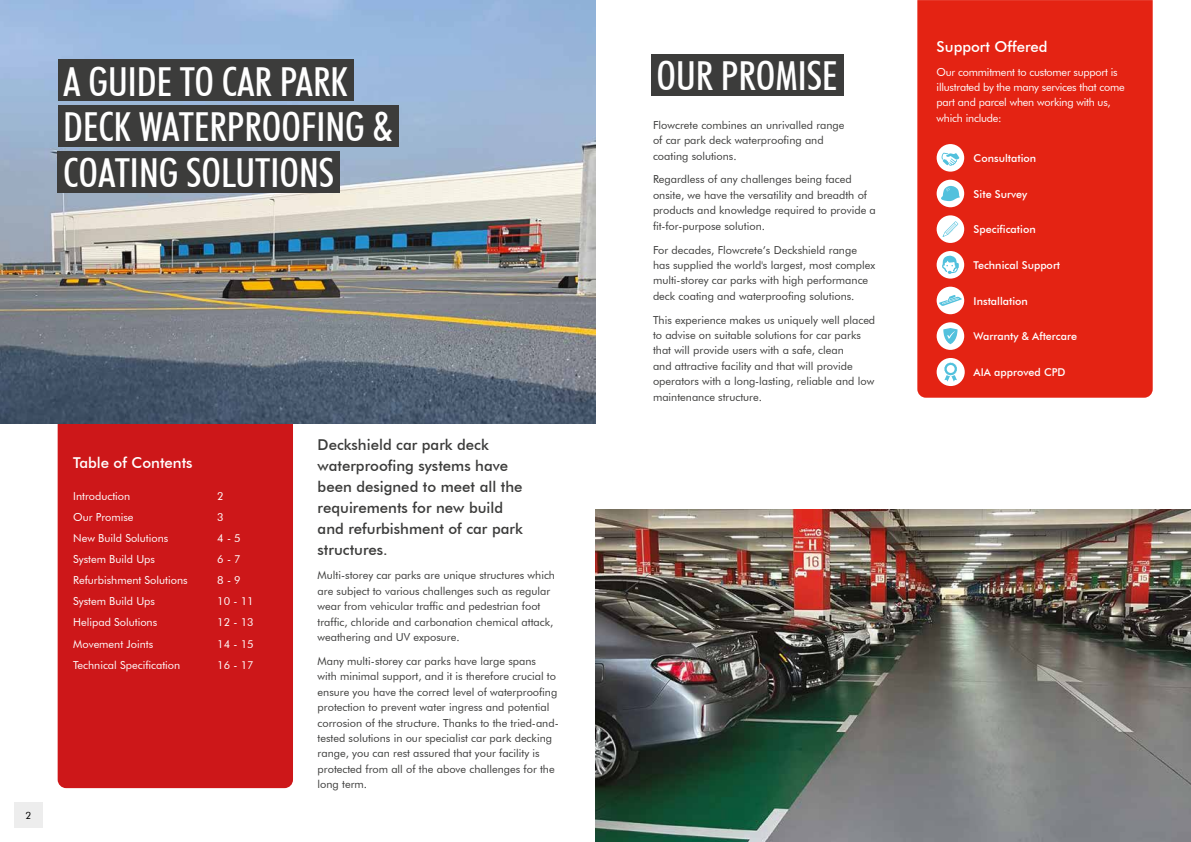
<style>
.page{position:relative;width:1191px;height:842px;background:#fff}
.page>*{position:absolute;margin:0;border:0;box-sizing:border-box;transform-origin:0 0}
.t1{font:500 condensed 40px/45.7px "Futura BT";color:#fff}
.t2{font:500 15px/21px "Futura BT";color:#3c3c3b}
.t3{font:500 15px "Futura BT";color:#fff}
.t4{font:11px/15.4px "Futura BT";color:#3c3c3b}
.t5{font:11px "Futura BT";color:#fff}
.t6{font:11px/15.4px "Futura BT";letter-spacing:-.02em;color:#fff}
.t7{font:500 10.8px "Futura BT";color:#fff}
.t8{font:10px "Futura BT";color:#000}
</style>
<div class="page">
<div style="left:14px;top:802px;width:29px;height:26px;background:#ededed"></div>
<div style="left:58px;top:424px;width:235px;height:364px;background:#cd1719"></div>
<img style="left:0;top:0;width:595px;height:424px">
<div style="left:58px;top:60px;width:295px;height:41px;background:#3c3c3b"></div>
<div style="left:58px;top:105px;width:340px;height:42px;background:#3c3c3b"></div>
<div style="left:58px;top:151px;width:282px;height:42px;background:#3c3c3b"></div>
<div style="left:651px;top:54px;width:192px;height:42px;background:#3c3c3b"></div>
<div style="left:917px;top:0;width:235px;height:398px;background:#e42313"></div>
<div style="left:936px;top:144px;width:28px;height:28px;background:#fff;border-radius:50%"></div>
<svg style="left:941px;top:153px;width:18px;height:13px"></svg>
<div style="left:936px;top:180px;width:28px;height:27px;background:#fff;border-radius:50%"></div>
<svg style="left:941px;top:186px;width:19px;height:15px"></svg>
<div style="left:936px;top:215px;width:28px;height:28px;background:#fff;border-radius:50%"></div>
<svg style="left:942px;top:221px;width:16px;height:16px"></svg>
<div style="left:936px;top:251px;width:28px;height:28px;background:#fff;border-radius:50%"></div>
<svg style="left:942px;top:255px;width:16px;height:19px"></svg>
<div style="left:936px;top:287px;width:28px;height:27px;background:#fff;border-radius:50%"></div>
<svg style="left:939px;top:295px;width:23px;height:11px"></svg>
<div style="left:936px;top:322px;width:28px;height:28px;background:#fff;border-radius:50%"></div>
<svg style="left:943px;top:328px;width:14px;height:16px"></svg>
<div style="left:936px;top:358px;width:28px;height:28px;background:#fff;border-radius:50%"></div>
<svg style="left:944px;top:362px;width:13px;height:19px"></svg>
<img style="left:595px;top:510px;width:596px;height:332px">
<h1 class="t1" style="left:63px;top:58px;width:331px">A GUIDE TO CAR PARK<br>DECK WATERPROOFING &amp;<br>COATING SOLUTIONS</h1>
<h2 class="t3" style="left:73px;top:453px;width:121px">Table of Contents</h2>
<p class="t5" style="left:73px;top:489px;width:59px">Introduction</p>
<p class="t5" style="left:217px;top:489px;width:8px">2</p>
<p class="t5" style="left:73px;top:510px;width:62px">Our Promise</p>
<p class="t5" style="left:217px;top:510px;width:8px">3</p>
<p class="t5" style="left:73px;top:532px;width:97px">New Build Solutions</p>
<p class="t5" style="left:217px;top:532px;width:25px">4 - 5</p>
<p class="t5" style="left:73px;top:553px;width:83px">System Build Ups</p>
<p class="t5" style="left:217px;top:553px;width:25px">6 - 7</p>
<p class="t5" style="left:73px;top:574px;width:116px">Refurbishment Solutions</p>
<p class="t5" style="left:217px;top:574px;width:25px">8 - 9</p>
<p class="t5" style="left:73px;top:595px;width:83px">System Build Ups</p>
<p class="t5" style="left:217px;top:595px;width:38px">10 - 11</p>
<p class="t5" style="left:73px;top:616px;width:85px">Helipad Solutions</p>
<p class="t5" style="left:217px;top:616px;width:38px">12 - 13</p>
<p class="t5" style="left:73px;top:637px;width:81px">Movement Joints</p>
<p class="t5" style="left:217px;top:637px;width:38px">14 - 15</p>
<p class="t5" style="left:73px;top:658px;width:108px">Technical Specification</p>
<p class="t5" style="left:217px;top:658px;width:38px">16 - 17</p>
<p class="t8" style="left:25px;top:809px;width:7px">2</p>
<h2 class="t2" style="left:317px;top:434px;width:207px">Deckshield car park deck waterproofing systems have been designed to meet all the requirements for new build and refurbishment of car park structures.</h2>
<p class="t4" style="left:317px;top:568px;width:239px">Multi-storey car parks are unique structures which are subject to various challenges such as regular wear from vehicular traffic and pedestrian foot traffic, chloride and carbonation chemical attack, weathering and UV exposure.</p>
<p class="t4" style="left:317px;top:653px;width:243px">Many multi-storey car parks have large spans<br>with minimal support, and it is therefore crucial to ensure you have the correct level of waterproofing protection to prevent water ingress and potential corrosion of the structure. Thanks to the tried-and&shy;tested solutions in our specialist car park decking range, you can rest assured that your facility is protected from all of the above challenges for the long term.</p>
<h1 class="t1" style="left:656px;top:53px;width:183px">OUR PROMISE</h1>
<p class="t4" style="left:653px;top:117px;width:193px">Flowcrete combines an unrivalled range of car park deck waterproofing and coating solutions.</p>
<p class="t4" style="left:653px;top:172px;width:224px">Regardless of any challenges being faced onsite, we have the versatility and breadth of products and knowledge required to provide a fit-for-purpose solution.</p>
<p class="t4" style="left:653px;top:242px;width:224px">For decades, Flowcrete’s Deckshield range has supplied the world's largest, most complex multi-storey car parks with high performance deck coating and waterproofing solutions.</p>
<p class="t4" style="left:653px;top:312px;width:224px">This experience makes us uniquely well placed to advise on suitable solutions for car parks that will provide users with a safe, clean<br>and attractive facility and that will provide operators with a long-lasting, reliable and low maintenance structure.</p>
<h2 class="t3" style="left:936px;top:37px;width:113px">Support Offered</h2>
<p class="t6" style="left:936px;top:64px;width:190px">Our commitment to customer support is illustrated by the many services that come part and parcel when working with us, which include:</p>
<p class="t7" style="left:973px;top:152px;width:64px">Consultation</p>
<p class="t7" style="left:973px;top:187px;width:55px">Site Survey</p>
<p class="t7" style="left:973px;top:223px;width:64px">Specification</p>
<p class="t7" style="left:973px;top:258px;width:88px">Technical Support</p>
<p class="t7" style="left:973px;top:294px;width:56px">Installation</p>
<p class="t7" style="left:973px;top:330px;width:105px">Warranty &amp; Aftercare</p>
<p class="t7" style="left:973px;top:365px;width:93px">AIA approved CPD</p>
</div>
